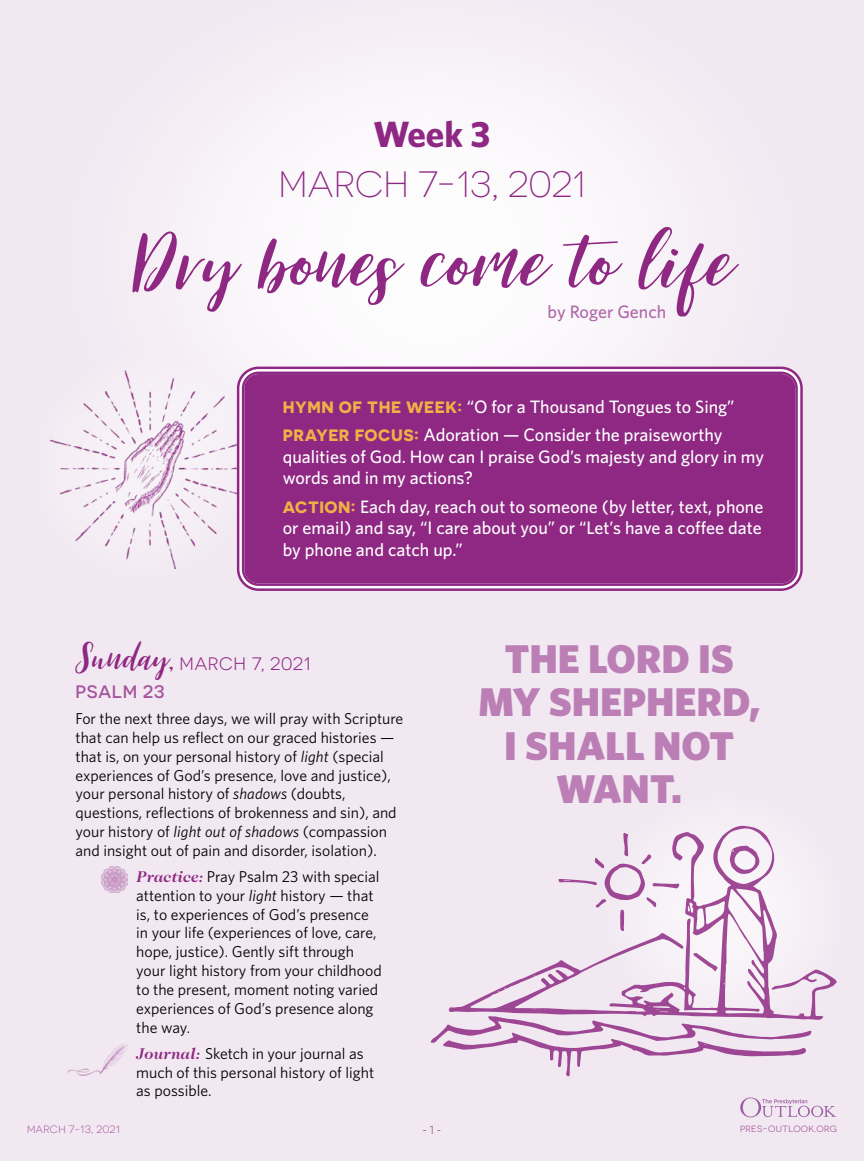
<style>
.page{position:relative;width:864px;height:1161px;background:#f1e8f1}
.page>*{position:absolute;margin:0;border:0;box-sizing:border-box;transform-origin:0 0}
.t1{font:93px "Caviar Clean";color:#8e2883}
.t2{font:42px "Caviar Clean";color:#8e2883}
.t3{font:900 40.2px/43.3px "Whitney";color:#bb7eb5;text-align:center}
.t4{font:300 36.6px "Novecentosanswide";color:#8e2883}
.t5{font:700 36.6px "Whitney";color:#8e2883}
.t6{font:500 18px/21.6px "Whitney";color:#fff}
.t7{font:500 18px "Whitney";color:#b068a8}
.t8{font:18px "Novecentosanswide";letter-spacing:.03em;color:#8e2883}
.t9{font:500 18px "Novecentosanswide";letter-spacing:.03em;color:#a5539c}
.t10{font:15.75px/18.9px "Whitney";color:#000}
.t11{font:300 12px "Whitney";color:#8e2883}
.t12{font:300 10.5px "Novecentosanswide";letter-spacing:.03em;color:#8e2883}
.t13{font:9px "Novecentosanswide";letter-spacing:.04em;color:#9a3d8f}
.s1{font-family:"Novecentosanswide";font-weight:700;font-size:16.5px;color:#efb046}
.s2{font-style:italic}
.s3{font-family:"Caslon Two Twenty Four";font-weight:700;font-style:italic;color:#8e2883}
</style>
<div class="page">
<svg style="left:740px;top:1097px;width:96px;height:20px"></svg>
<svg style="left:192px;top:62px;width:593px;height:310px;fill:#f9f6f9"></svg>
<div style="left:25px;top:353px;width:236px;height:230px;background:#f2eaf2;border-radius:50%"></div>
<img style="left:51px;top:370px;width:188px;height:198px">
<div style="left:241px;top:370px;width:558px;height:217px;background:#8e2883;border-radius:18px"></div>
<div style="left:237px;top:367px;width:566px;height:224px;border:8px solid #fff;border-radius:18px"></div>
<div style="left:237px;top:367px;width:566px;height:224px;border:2px solid #8e2883;border-radius:21px"></div>
<div style="left:242px;top:372px;width:556px;height:214px;border:2px solid #8e2883;border-radius:15px"></div>
<svg style="left:449px;top:826px;width:388px;height:194px"></svg>
<svg style="left:693px;top:953px;width:25px;height:18px"></svg>
<svg style="left:558px;top:832px;width:122px;height:99px"></svg>
<svg style="left:431px;top:1012px;width:380px;height:65px"></svg>
<svg style="left:730px;top:846px;width:30px;height:29px"></svg>
<img style="left:102px;top:867px;width:26px;height:26px">
<img style="left:67px;top:1043px;width:61px;height:32px">
<h3 class="t5" style="left:373px;top:112px;width:119px">Week 3</h3>
<h3 class="t4" style="left:278px;top:164px;width:309px">MARCH 7-13, 2021</h3>
<h1 class="t1" style="left:132px;top:215px;width:601px">Dry bones come to life</h1>
<p class="t7" style="left:548px;top:301px;width:120px">by Roger Gench</p>
<p class="t6" style="left:283px;top:392px;width:453px;line-height:28.3px"><span class="s1">HYMN OF THE WEEK:</span> “O for a Thousand Tongues to Sing”<br><span class="s1">PRAYER FOCUS:</span> Adoration — Consider the praiseworthy</p>
<p class="t6" style="left:283px;top:445px;width:483px">qualities of God. How can I praise God’s majesty and glory in my words and in my actions?</p>
<p class="t6" style="left:283px;top:495px;width:482px;text-align:justify"><span class="s1">ACTION:</span> Each day, reach out to someone (by letter, text, phone or email) and say, “I care about you” or “Let’s have a coffee date by phone and catch up.”</p>
<h2 class="t2" style="left:76px;top:636px;width:100px">Sunday,</h2>
<p class="t8" style="left:179px;top:653px;width:133px">MARCH 7, 2021</p>
<p class="t9" style="left:76px;top:681px;width:91px">PSALM 23</p>
<p class="t10" style="left:76px;top:709px;width:329px">For the next three days, we will pray with Scripture that can help us reflect on our graced histories — that is, on your personal history of <span class="s2">light</span> (special experiences of God’s presence, love and justice), your personal history of <span class="s2">shadows</span> (doubts, questions, reflections of brokenness and sin), and your history of <span class="s2">light out of shadows</span> (compassion and insight out of pain and disorder, isolation).</p>
<p class="t10" style="left:136px;top:867px;width:247px"><span class="s3">Practice:</span> Pray Psalm 23 with special attention to your <span class="s2">light</span> history — that is, to experiences of God’s presence in your life (experiences of love, care, hope, justice). Gently sift through your light history from your childhood to the present, moment noting varied experiences of God’s presence along the way.</p>
<p class="t10" style="left:136px;top:1043px;width:239px"><span class="s3">Journal:</span> Sketch in your journal as much of this personal history of light as possible.</p>
<h3 class="t3" style="left:478px;top:636px;width:283px">THE LORD IS<br>MY SHEPHERD,<br>I SHALL NOT<br>WANT.</h3>
<p class="t12" style="left:27px;top:1123px;width:94px">MARCH 7-13, 2021</p>
<p class="t11" style="left:423px;top:1123px;width:20px">- 1 -</p>
<p class="t13" style="left:740px;top:1123px;width:98px">PRES-OUTLOOK.ORG</p>
</div>
